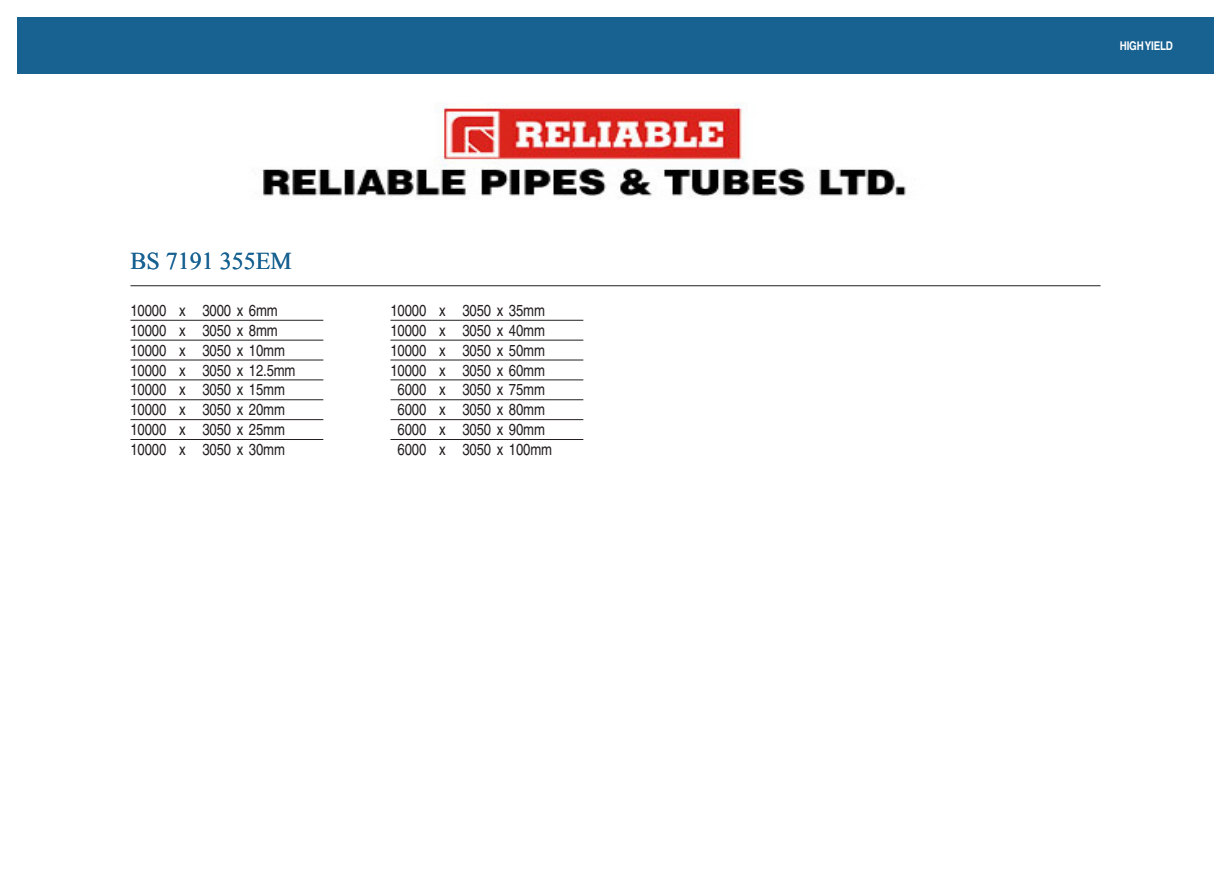
<style>
.page{position:relative;width:1231px;height:874px;background:#fff}
.page>*{position:absolute;margin:0;border:0;box-sizing:border-box;transform-origin:0 0}
.t1{font:24px "Times New Roman";color:#186292}
.t2{font:condensed 16px/19.8px "Helvetica";letter-spacing:-.01em;color:#231f20}
.t3{font:700 condensed 12px "Helvetica";letter-spacing:-.015em;color:#fff}
</style>
<div class="page">
<div style="left:17px;top:17px;width:1196px;height:57px;background:#186292"></div>
<hr style="left:130px;top:285px;width:970px;height:1px;background:#231f20">
<hr style="left:130px;top:399px;width:193px;height:1px;background:#231f20">
<hr style="left:130px;top:419px;width:193px;height:1px;background:#231f20">
<hr style="left:130px;top:439px;width:193px;height:1px;background:#231f20">
<hr style="left:390px;top:439px;width:193px;height:1px;background:#231f20">
<hr style="left:130px;top:379px;width:193px;height:1px;background:#231f20">
<hr style="left:130px;top:339px;width:193px;height:1px;background:#231f20">
<hr style="left:130px;top:359px;width:193px;height:1px;background:#231f20">
<hr style="left:130px;top:320px;width:193px;height:1px;background:#231f20">
<hr style="left:390px;top:419px;width:193px;height:1px;background:#231f20">
<hr style="left:390px;top:399px;width:193px;height:1px;background:#231f20">
<hr style="left:390px;top:379px;width:193px;height:1px;background:#231f20">
<hr style="left:390px;top:359px;width:193px;height:1px;background:#231f20">
<hr style="left:390px;top:339px;width:193px;height:1px;background:#231f20">
<hr style="left:390px;top:320px;width:193px;height:1px;background:#231f20">
<img style="left:262px;top:102px;width:644px;height:96px">
<h1 class="t1" style="left:130px;top:245px;width:163px">BS 7191 355EM</h1>
<p class="t2" style="left:130px;top:300px;width:149px">10000 x 3000 x 6mm<br>10000 x 3050 x 8mm</p>
<p class="t2" style="left:390px;top:300px;width:156px">10000 x 3050 x 35mm</p>
<p class="t2" style="left:130px;top:340px;width:167px">10000 x 3050 x 10mm<br>10000 x 3050 x 12.5mm<br>10000 x 3050 x 15mm<br>10000 x 3050 x 20mm<br>10000 x 3050 x 25mm<br>10000 x 3050 x 30mm</p>
<p class="t2" style="left:390px;top:320px;width:163px;text-align:center">10000 x 3050 x 40mm<br>10000 x 3050 x 50mm<br>10000 x 3050 x 60mm<br>6000 x 3050 x 75mm<br>6000 x 3050 x 80mm<br>6000 x 3050 x 90mm<br>6000 x 3050 x 100mm</p>
<p class="t3" style="left:1119px;top:38px;width:55px">HIGHYIELD</p>
</div>
